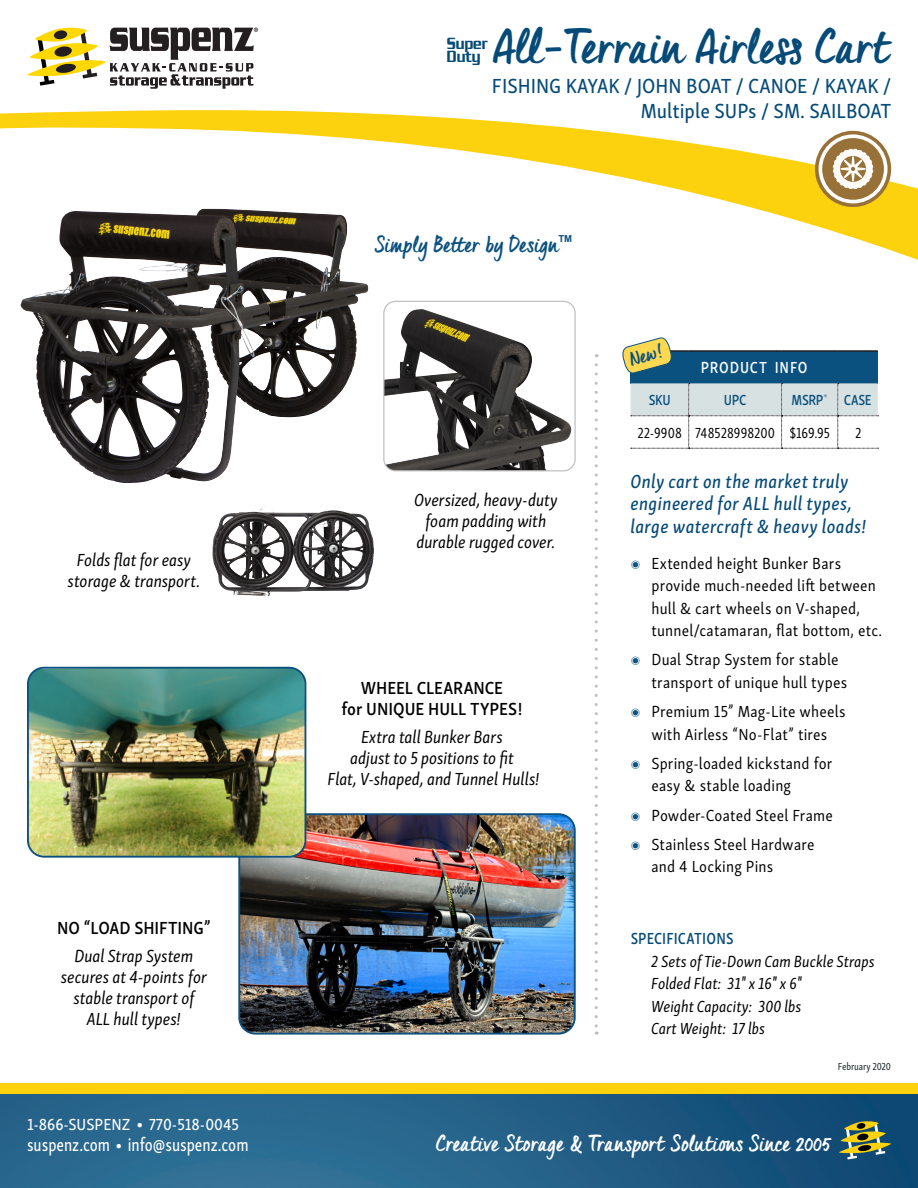
<style>
.page{position:relative;width:918px;height:1188px;background:#fff}
.page>*{position:absolute;margin:0;border:0;box-sizing:border-box;transform-origin:0 0}
.PRODUCT_NAME{font:700 48px "Quintus";letter-spacing:.01em;color:#064b78}
.t1{font:700 22.5px "Quintus";letter-spacing:.005em;color:#fff}
.t2{font:700 22.5px "Quintus";letter-spacing:.005em;color:#0b517f}
.BOAT_TYPE-heading{font:21px/25.2px "Skolar Sans Cn Me";color:#064b78;text-align:right}
.BULLETS-main{font:19.5px/22.5px "Skolar Sans Latn Cn Me It";letter-spacing:.015em;color:#064b78}
.Ceiling_Hoister_Wt-M{font:700 19.5px "Quintus";color:#0c517f}
.t3{font:18.75px "Skolar Sans Cn Me";color:#fff;scale:.88 1}
.MainText-LL_Sans{font:italic 18px/21px "Skolar Sans Latn Cn";letter-spacing:-.005em;color:#000001;text-align:center}
.MainText-LL_Sans-2{font:600 18px/21px "Skolar Sans Cn";letter-spacing:-.005em;color:#000001;text-align:center}
.t4{font:500 17.55px/13.5px "Serpentine Com";color:#064b78;scale:.77 1}
.t5{font:16.5px/22.5px "Skolar Sans Cn";letter-spacing:.01em;color:#000001}
.DIMS___WEIGHT--bulle{font:italic 16.5px "Skolar Sans Latn Cn";color:#000001}
.t6{font:16.5px "Skolar Sans Cn Me";color:#fff}
.DIMS___WEIGHT--headi{font:600 16.5px "Skolar Sans Latn Cp";letter-spacing:.005em;color:#064b78}
.Table-Header{font:600 16.5px "Skolar Sans Latn Cp";letter-spacing:.05em;color:#fff}
.TableLeft{font:15px "Skolar Sans Cp";color:#000001}
.TableLeft-2{font:600 15px "Skolar Sans Latn Cp";letter-spacing:-.025em;color:#0b517f}
.t7{font:10.5px "Skolar Sans Cp Me";letter-spacing:-.01em;color:#293234}
.t8{font:700 9.6px "Arial";color:#0b517f}
.s1{font-family:"Skolar Sans Cp";color:#0b517f}
.s2{font-size:19.5px}
</style>
<div class="page">
<img style="left:0;top:1094px;width:918px;height:94px">
<div style="left:0;top:1083px;width:918px;height:11px;background:#fdd10c"></div>
<svg style="left:839px;top:1121px;width:52px;height:38px;background:#687a52"></svg>
<svg style="left:0;top:110px;width:918px;height:150px"></svg>
<svg style="left:27px;top:27px;width:231px;height:62px"></svg>
<div style="left:20px;top:209px;width:364px;height:283px;background:#fff"></div>
<img style="left:20px;top:209px;width:337px;height:274px">
<img style="left:241px;top:816px;width:332px;height:216px">
<div style="left:238px;top:813px;width:338px;height:222px;border:2px solid #0c517f;border-radius:16px"></div>
<img style="left:385px;top:309px;width:187px;height:162px">
<div style="left:383px;top:301px;width:193px;height:170px;border:1px solid #bfbebe;border-radius:12px"></div>
<svg style="left:213px;top:507px;width:161px;height:89px"></svg>
<img style="left:213px;top:507px;width:52px;height:89px">
<img style="left:29px;top:668px;width:276px;height:189px">
<div style="left:27px;top:667px;width:279px;height:191px;border:2px solid #0b517f;border-radius:16px"></div>
<div style="left:631px;top:351px;width:247px;height:32px;background:#0b517f"></div>
<svg style="left:631px;top:383px;width:248px;height:66px"></svg>
<hr style="left:631px;top:350px;width:58px;height:2px;background:#231f20">
<hr style="left:689px;top:350px;width:93px;height:2px;background:#231f20">
<hr style="left:782px;top:350px;width:56px;height:2px;background:#231f20">
<hr style="left:838px;top:350px;width:40px;height:2px;background:#231f20">
<svg style="left:622px;top:337px;width:51px;height:38px"></svg>
<svg style="left:595px;top:365px;width:3px;height:670px"></svg>
<svg style="left:815px;top:131px;width:76px;height:76px"></svg>
<p class="PRODUCT_NAME" style="left:493px;top:9px;width:399px">All-Terrain Airless Cart</p>
<p class="t4" style="left:447px;top:37px;width:54px">Super<br>Duty</p>
<p class="BOAT_TYPE-heading" style="left:492px;top:72px;width:401px">FISHING KAYAK / JOHN BOAT / CANOE / KAYAK /<br>Multiple SUPs / SM. SAILBOAT</p>
<p class="MainText-LL_Sans" style="left:67px;top:548px;width:134px">Folds flat for easy storage &amp; transport.</p>
<p class="MainText-LL_Sans-2" style="left:57px;top:916px;width:155px">NO “LOAD SHIFTING”</p>
<p class="MainText-LL_Sans" style="left:61px;top:944px;width:148px">Dual Strap System secures at 4-points for stable transport of<br>ALL hull types!</p>
<p class="t2" style="left:375px;top:227px;width:185px">Simply Better by Design</p>
<p class="t8" style="left:558px;top:232px;width:15px">TM</p>
<p class="MainText-LL_Sans" style="left:414px;top:488px;width:145px">Oversized, heavy-duty foam padding with durable rugged cover.</p>
<p class="MainText-LL_Sans-2" style="left:341px;top:676px;width:183px">WHEEL CLEARANCE<br>for UNIQUE HULL TYPES!</p>
<p class="MainText-LL_Sans" style="left:328px;top:725px;width:214px">Extra tall Bunker Bars<br>adjust to 5 positions to fit<br>Flat, V-shaped, and Tunnel Hulls!</p>
<p class="Ceiling_Hoister_Wt-M" style="left:626px;top:345px;width:34px;rotate:-15deg">New !</p>
<p class="Table-Header" style="left:701px;top:355px;width:108px">PRODUCT INFO</p>
<p class="TableLeft-2" style="left:649px;top:389px;width:23px">SKU</p>
<p class="TableLeft-2" style="left:724px;top:389px;width:24px">UPC</p>
<p class="TableLeft-2" style="left:792px;top:389px;width:38px">MSRP<sup>*</sup></p>
<p class="TableLeft-2" style="left:844px;top:389px;width:29px">CASE</p>
<p class="TableLeft" style="left:637px;top:421px;width:46px">22-9908</p>
<p class="TableLeft" style="left:695px;top:421px;width:81px">748528998200</p>
<p class="TableLeft" style="left:789px;top:421px;width:42px">$169.95</p>
<p class="TableLeft" style="left:855px;top:421px;width:8px">2</p>
<p class="BULLETS-main" style="left:630px;top:468px;width:237px">Only cart on the market truly engineered for ALL hull types, large watercraft &amp; heavy loads!</p>
<p class="t5" style="left:651px;top:550px;width:232px;text-indent:-21px"><span class="s1">◉</span> Extended height Bunker Bars provide much-needed lift between hull &amp; cart wheels on V-shaped, tunnel/catamaran, flat bottom, etc.</p>
<p class="t5" style="left:651px;top:647px;width:197px;text-indent:-21px"><span class="s1">◉</span> Dual Strap System for stable transport of unique hull types</p>
<p class="t5" style="left:630px;top:699px;width:217px;text-align:center"><span class="s1">◉</span> Premium 15” Mag-Lite wheels with Airless “No-Flat” tires</p>
<p class="t5" style="left:651px;top:751px;width:182px;text-indent:-21px"><span class="s1">◉</span> Spring-loaded kickstand for easy &amp; stable loading</p>
<p class="t5" style="left:630px;top:802px;width:204px"><span class="s1">◉</span> Powder-Coated Steel Frame</p>
<p class="t5" style="left:651px;top:832px;width:164px;text-indent:-21px"><span class="s1">◉</span> Stainless Steel Hardware and 4 Locking Pins</p>
<p class="DIMS___WEIGHT--headi" style="left:631px;top:926px;width:104px">SPECIFICATIONS</p>
<p class="DIMS___WEIGHT--bulle" style="left:651px;top:949px;width:225px">2 Sets of Tie-Down Cam Buckle Straps</p>
<p class="DIMS___WEIGHT--bulle" style="left:651px;top:972px;width:152px">Folded Flat: 31" x 16" x 6"</p>
<p class="DIMS___WEIGHT--bulle" style="left:651px;top:994px;width:152px">Weight Capacity: 300 lbs</p>
<p class="DIMS___WEIGHT--bulle" style="left:651px;top:1017px;width:116px">Cart Weight: 17 lbs</p>
<p class="t7" style="left:838px;top:1058px;width:55px">February 2020</p>
<p class="t6" style="left:27px;top:1112px;width:214px">1-866-SUSPENZ <span class="s2">•</span> 770-518-0045</p>
<p class="t3" style="left:27px;top:1130px;width:253px">suspenz.com <span class="s2">•</span> info@suspenz.com</p>
<h2 class="t1" style="left:436px;top:1126px;width:397px">Creative Storage &amp; Transport Solutions Since 2005</h2>
</div>
